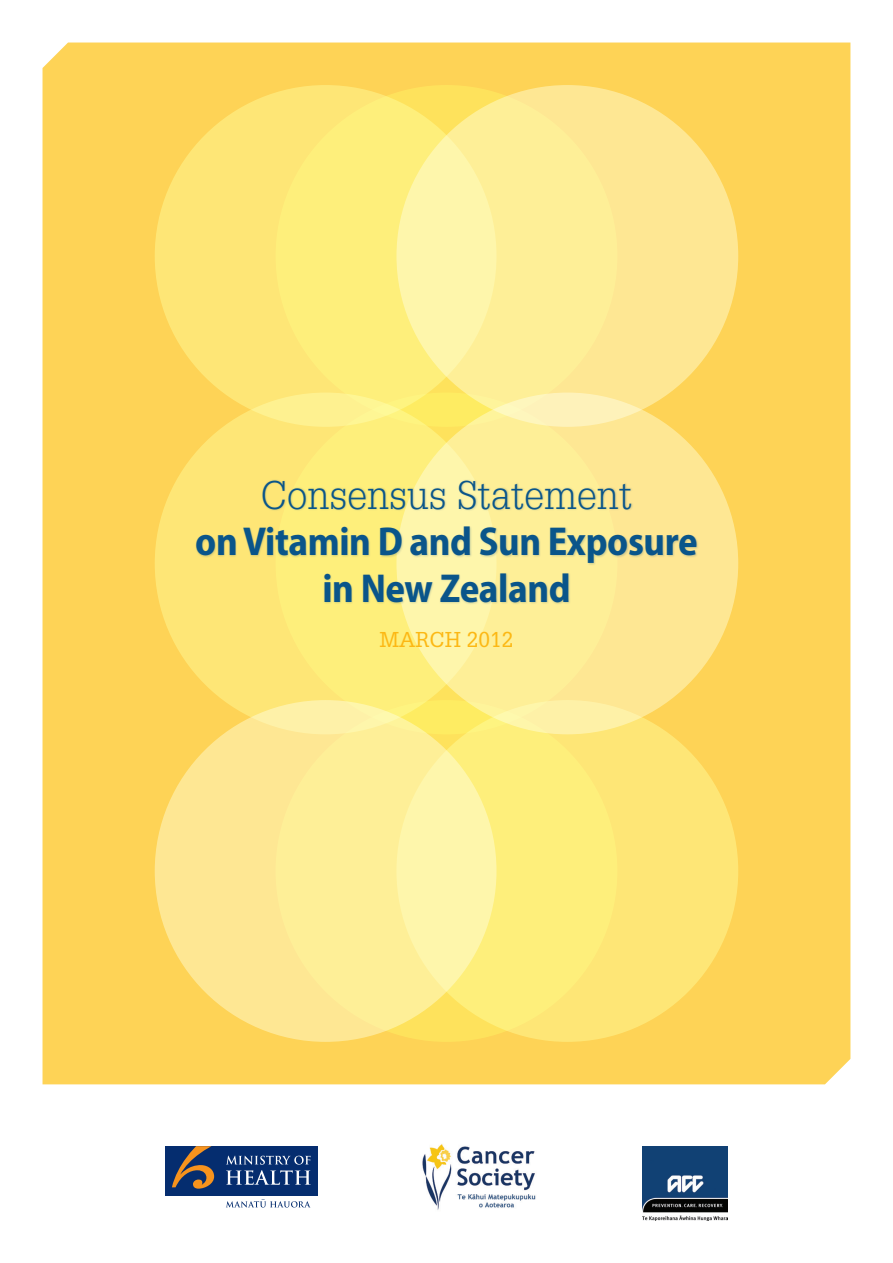
<style>
.page{position:relative;width:893px;height:1263px;background:#fff}
.page>*{position:absolute;margin:0;border:0;box-sizing:border-box;transform-origin:0 0}
.Bullet_point{font:700 semi-condensed 40.5px/46.5px "Myriad Pro";letter-spacing:-.01em;color:#0a558a;text-align:center}
.Bullet_point-2{font:300 39px "Glypha LT Std";letter-spacing:.01em;color:#0a558a}
.Bullet_point-3{font:21px "Glypha LT Std";color:#fcb814}
</style>
<div class="page">
<div style="left:43px;top:43px;width:807px;height:1041px;background:#fed356"></div>
<div style="left:155px;top:85px;width:341px;height:342px;background:#fee676;border-radius:50%"></div>
<div style="left:396px;top:85px;width:342px;height:342px;background:#fee793;border-radius:50%"></div>
<svg style="left:276px;top:85px;width:341px;height:342px"></svg>
<svg style="left:155px;top:393px;width:341px;height:341px;background:#fde778"></svg>
<svg style="left:276px;top:393px;width:341px;height:341px;background:#feee78"></svg>
<svg style="left:396px;top:393px;width:342px;height:341px;background:#feec99"></svg>
<svg style="left:396px;top:700px;width:342px;height:342px;background:#fee679"></svg>
<svg style="left:276px;top:700px;width:341px;height:342px;background:#feed78"></svg>
<div style="left:155px;top:700px;width:341px;height:342px;background:linear-gradient(to right,#fee48d,#fef7a8);border-radius:50%"></div>
<img style="left:643px;top:1146px;width:85px;height:75px">
<img style="left:422px;top:1144px;width:114px;height:66px">
<div style="left:165px;top:1146px;width:152px;height:49px;background:#052d6f"></div>
<svg style="left:226px;top:1155px;width:85px;height:30px"></svg>
<svg style="left:226px;top:1199px;width:84px;height:8px"></svg>
<svg style="left:172px;top:1146px;width:42px;height:43px"></svg>
<div style="left:196px;top:479px;width:503px;height:126px;background:#00447b;opacity:.2"></div>
<p class="Bullet_point-2" style="left:261px;top:473px;width:373px">Consensus Statement</p>
<p class="Bullet_point" style="left:195px;top:519px;width:504px">on Vitamin D and Sun Exposure in New Zealand</p>
<p class="Bullet_point-3" style="left:379px;top:627px;width:136px">MARCH 2012</p>
</div>
